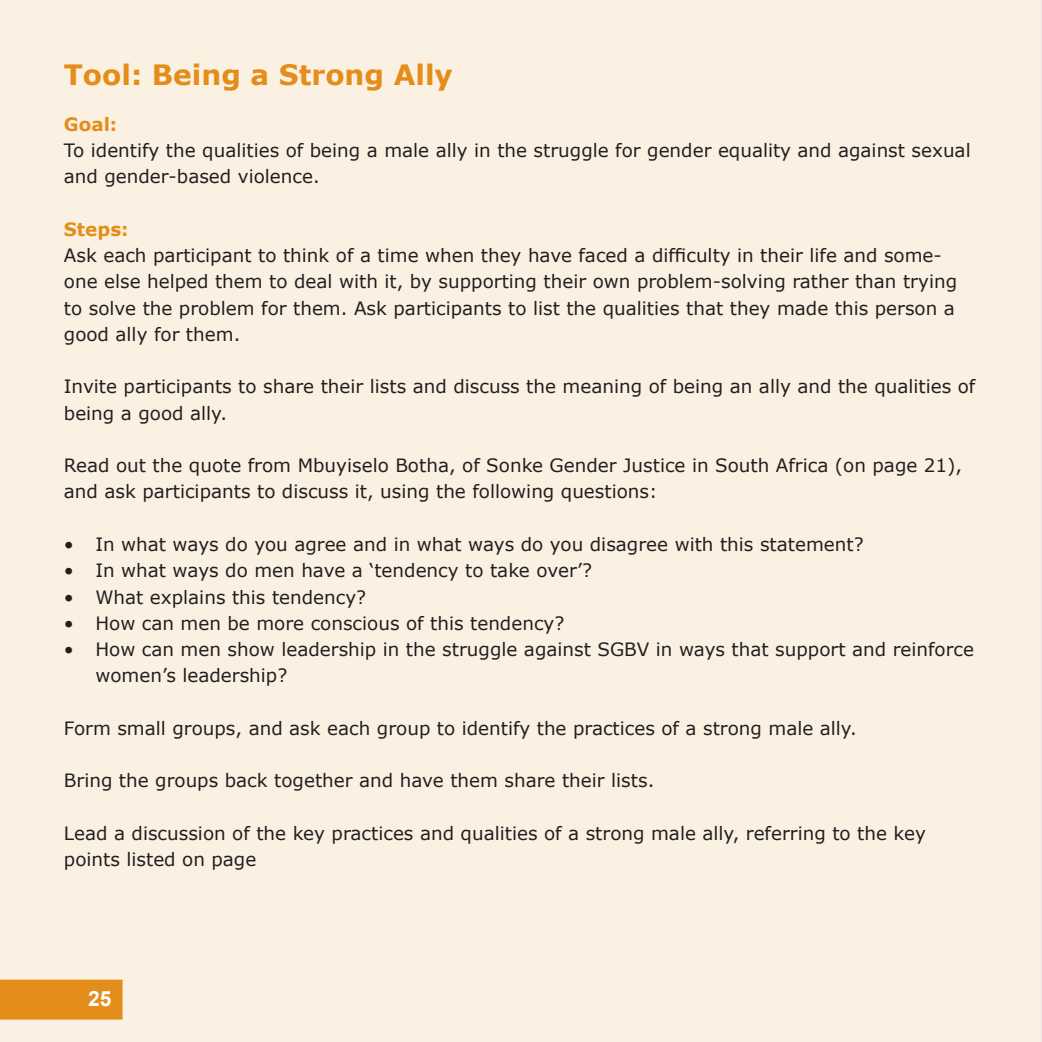
<style>
.page{position:relative;width:1042px;height:1042px;background:#fff}
.page>*{position:absolute;margin:0;border:0;box-sizing:border-box;transform-origin:0 0}
.t1{font:700 28px "Verdana";color:#e58d1a}
.t2{font:700 21px "Arial";color:#fff}
.t3{font:18.38px/26.2px "Verdana";color:#241f1f}
.t4{font:700 18.38px "Verdana";color:#e58d1a}
</style>
<div class="page">
<div style="left:0;top:0;width:1041px;height:1042px;background:#fbf1e3"></div>
<div style="left:0;top:979px;width:123px;height:40px;background:#e58d1a"></div>
<hr style="left:1041px;top:0;width:1px;height:1042px;background:#f3e0eb">
<h1 class="t1" style="left:64px;top:55px;width:390px">Tool: Being a Strong Ally</h1>
<p class="t4" style="left:64px;top:111px;width:55px">Goal:</p>
<p class="t3" style="left:64px;top:137px;width:908px">To identify the qualities of being a male ally in the struggle for gender equality and against sexual and gender-based violence.</p>
<p class="t4" style="left:64px;top:216px;width:66px">Steps:</p>
<p class="t3" style="left:64px;top:242px;width:895px">Ask each participant to think of a time when they have faced a difficulty in their life and some&shy;one else helped them to deal with it, by supporting their own problem-solving rather than trying to solve the problem for them. Ask participants to list the qualities that they made this person a good ally for them.</p>
<p class="t3" style="left:64px;top:373px;width:913px">Invite participants to share their lists and discuss the meaning of being an ally and the qualities of being a good ally.</p>
<p class="t3" style="left:64px;top:452px;width:900px">Read out the quote from Mbuyiselo Botha, of Sonke Gender Justice in South Africa (on page 21), and ask participants to discuss it, using the following questions:</p>
<p class="t3" style="left:64px;top:531px;width:801px">• In what ways do you agree and in what ways do you disagree with this statement?</p>
<p class="t3" style="left:64px;top:557px;width:530px">• In what ways do men have a ‘tendency to take over’?</p>
<p class="t3" style="left:64px;top:583px;width:304px">• What explains this tendency?</p>
<p class="t3" style="left:64px;top:610px;width:502px">• How can men be more conscious of this tendency?</p>
<p class="t3" style="left:95px;top:636px;width:880px;text-indent:-31px">• How can men show leadership in the struggle against SGBV in ways that support and reinforce women’s leadership?</p>
<p class="t3" style="left:64px;top:715px;width:794px">Form small groups, and ask each group to identify the practices of a strong male ally.</p>
<p class="t3" style="left:64px;top:767px;width:592px">Bring the groups back together and have them share their lists.</p>
<p class="t3" style="left:64px;top:820px;width:863px">Lead a discussion of the key practices and qualities of a strong male ally, referring to the key points listed on page</p>
<p class="t2" style="left:88px;top:984px;width:25px">25</p>
</div>
